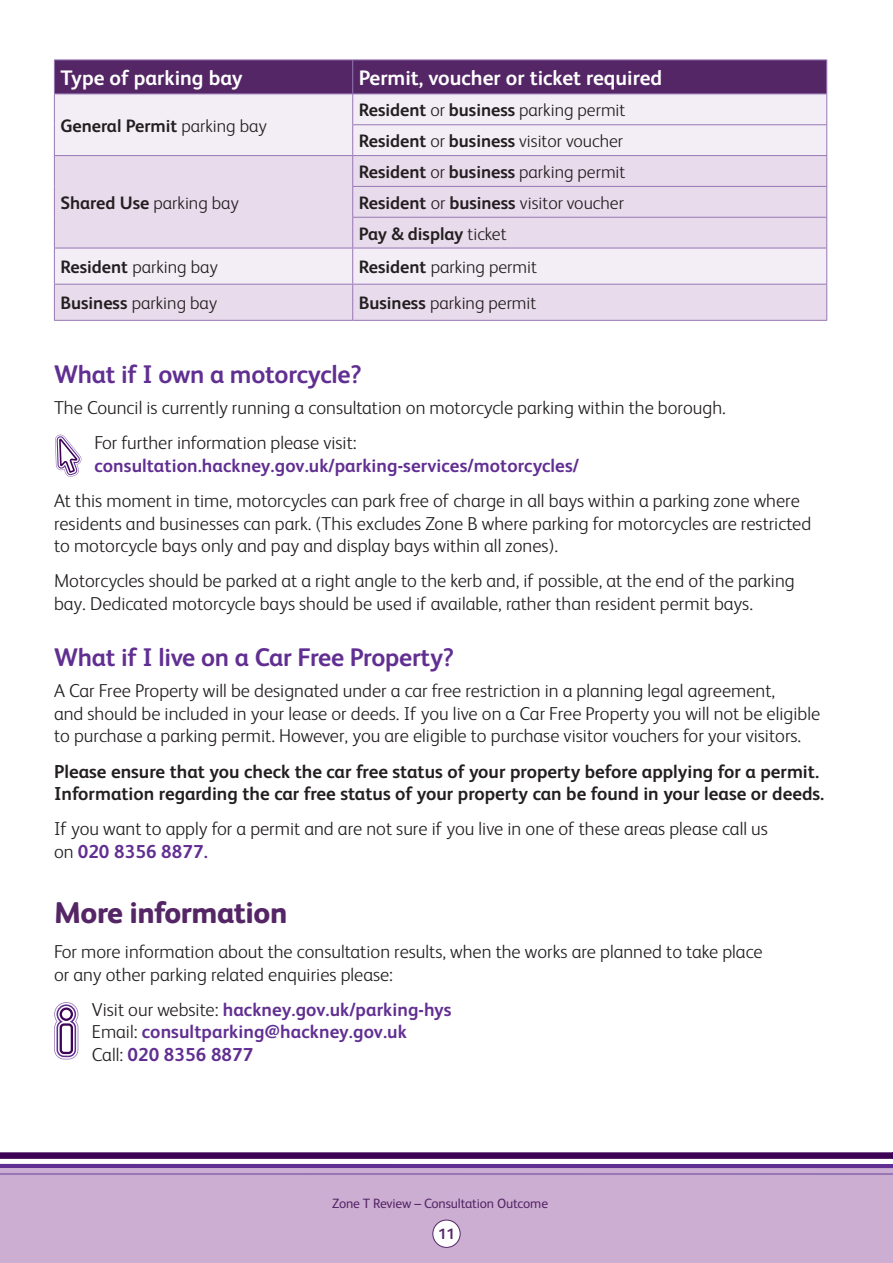
<style>
.page{position:relative;width:893px;height:1263px;background:#fff}
.page>*{position:absolute;margin:0;border:0;box-sizing:border-box;transform-origin:0 0}
.t1{font:800 30px "FS Albert";letter-spacing:-.015em;color:#552666}
.t2{font:700 25.5px "FS Albert";letter-spacing:-.01em;color:#612f92}
.t3{font:700 21px "FS Albert";color:#fff}
.t4{font:300 18.75px/22.5px "FS Albert";color:#231f20}
.t5{font:700 18.75px/22.5px "FS Albert";color:#231f20}
.t6{font:700 18.75px/22.5px "FS Albert";letter-spacing:.005em;color:#612f92}
.t7{font:700 18px/30.8px "FS Albert";color:#231f20}
.t8{font:300 18px "FS Albert";color:#231f20}
.t9{font:700 15px "FS Albert";color:#552666}
.t10{font:13.5px "FS Albert";letter-spacing:-.01em;color:#552666}
.s1{font-weight:300}
.s2{font-weight:700}
.s3{font-weight:700;color:#612f92}
.s4{font-weight:300;color:#231f20}
</style>
<div class="page">
<div style="left:0;top:1165px;width:893px;height:98px;background:#ccaed2"></div>
<div style="left:433px;top:1220px;width:27px;height:27px;background:#fff;border-radius:50%"></div>
<div style="left:432px;top:1220px;width:28px;height:28px;border:1px solid #552666;border-radius:50%"></div>
<svg style="left:0;top:1152px;width:893px;height:23px"></svg>
<div style="left:55px;top:61px;width:771px;height:33px;background:#552666"></div>
<div style="left:55px;top:95px;width:771px;height:60px;background:#f3edf5"></div>
<svg style="left:55px;top:156px;width:771px;height:164px;background:#e9deec"></svg>
<hr style="left:54px;top:60px;width:299px;height:1px;background:#9777b5">
<hr style="left:54px;top:60px;width:1px;height:34px;background:#9777b5">
<hr style="left:353px;top:60px;width:474px;height:1px;background:#9777b5">
<hr style="left:352px;top:60px;width:1px;height:34px;background:#9777b5">
<hr style="left:826px;top:60px;width:1px;height:34px;background:#9777b5">
<hr style="left:54px;top:94px;width:299px;height:1px;background:#9777b5">
<hr style="left:54px;top:94px;width:1px;height:31px;background:#9777b5">
<hr style="left:54px;top:125px;width:1px;height:30px;background:#9777b5">
<hr style="left:353px;top:94px;width:474px;height:1px;background:#9777b5">
<hr style="left:352px;top:94px;width:1px;height:30px;background:#9777b5">
<hr style="left:826px;top:94px;width:1px;height:30px;background:#9777b5">
<hr style="left:352px;top:124px;width:475px;height:1px;background:#9777b5">
<hr style="left:352px;top:125px;width:1px;height:30px;background:#9777b5">
<hr style="left:826px;top:125px;width:1px;height:30px;background:#9777b5">
<hr style="left:54px;top:155px;width:299px;height:1px;background:#9777b5">
<hr style="left:54px;top:156px;width:1px;height:30px;background:#9777b5">
<hr style="left:54px;top:186px;width:1px;height:31px;background:#9777b5">
<hr style="left:54px;top:217px;width:1px;height:31px;background:#9777b5">
<hr style="left:353px;top:155px;width:474px;height:1px;background:#9777b5">
<hr style="left:352px;top:156px;width:1px;height:30px;background:#9777b5">
<hr style="left:826px;top:156px;width:1px;height:30px;background:#9777b5">
<hr style="left:352px;top:186px;width:475px;height:1px;background:#9777b5">
<hr style="left:352px;top:187px;width:1px;height:30px;background:#9777b5">
<hr style="left:826px;top:187px;width:1px;height:30px;background:#9777b5">
<hr style="left:352px;top:217px;width:475px;height:1px;background:#9777b5">
<hr style="left:352px;top:218px;width:1px;height:30px;background:#9777b5">
<hr style="left:826px;top:218px;width:1px;height:30px;background:#9777b5">
<hr style="left:54px;top:248px;width:299px;height:1px;background:#9777b5">
<hr style="left:54px;top:248px;width:1px;height:36px;background:#9777b5">
<hr style="left:353px;top:248px;width:474px;height:1px;background:#9777b5">
<hr style="left:352px;top:248px;width:1px;height:36px;background:#9777b5">
<hr style="left:826px;top:248px;width:1px;height:36px;background:#9777b5">
<hr style="left:54px;top:284px;width:299px;height:1px;background:#9777b5">
<hr style="left:54px;top:285px;width:1px;height:35px;background:#9777b5">
<hr style="left:353px;top:284px;width:474px;height:1px;background:#9777b5">
<hr style="left:352px;top:285px;width:1px;height:35px;background:#9777b5">
<hr style="left:826px;top:285px;width:1px;height:35px;background:#9777b5">
<hr style="left:54px;top:320px;width:299px;height:1px;background:#9777b5">
<hr style="left:353px;top:320px;width:474px;height:1px;background:#9777b5">
<svg style="left:54px;top:1002px;width:24px;height:57px"></svg>
<svg style="left:55px;top:435px;width:26px;height:42px"></svg>
<p class="t3" style="left:60px;top:64px;width:184px">Type of parking bay</p>
<p class="t3" style="left:359px;top:64px;width:305px">Permit, voucher or ticket required</p>
<p class="t7" style="left:60px;top:109px;width:208px">General Permit <span class="s1">parking bay</span></p>
<p class="t7" style="left:359px;top:94px;width:268px">Resident <span class="s1">or</span> business <span class="s1">parking permit<br></span>Resident <span class="s1">or</span> business <span class="s1">visitor voucher</span></p>
<p class="t8" style="left:60px;top:191px;width:180px"><span class="s2">Shared Use</span> parking bay</p>
<p class="t7" style="left:359px;top:156px;width:268px;text-align:justify">Resident <span class="s1">or</span> business <span class="s1">parking permit </span>Resident <span class="s1">or</span> business <span class="s1">visitor voucher </span>Pay &amp; display <span class="s1">ticket</span></p>
<p class="t8" style="left:60px;top:255px;width:159px"><span class="s2">Resident</span> parking bay</p>
<p class="t8" style="left:359px;top:255px;width:180px"><span class="s2">Resident</span> parking permit</p>
<p class="t8" style="left:60px;top:291px;width:158px"><span class="s2">Business</span> parking bay</p>
<p class="t8" style="left:359px;top:291px;width:179px"><span class="s2">Business</span> parking permit</p>
<h2 class="t2" style="left:54px;top:357px;width:309px">What if I own a motorcycle?</h2>
<p class="t4" style="left:94px;top:389px;width:633px;line-height:35.2px;text-indent:-40px">The Council is currently running a consultation on motorcycle parking within the borough.<br>For further information please visit:</p>
<p class="t6" style="left:94px;top:453px;width:486px">consultation.hackney.gov.uk/parking-services/motorcycles/</p>
<p class="t4" style="left:54px;top:488px;width:759px">At this moment in time, motorcycles can park free of charge in all bays within a parking zone where residents and businesses can park. (This excludes Zone B where parking for motorcycles are restricted to motorcycle bays only and pay and display bays within all zones).</p>
<p class="t4" style="left:54px;top:569px;width:742px">Motorcycles should be parked at a right angle to the kerb and, if possible, at the end of the parking bay. Dedicated motorcycle bays should be used if available, rather than resident permit bays.</p>
<h2 class="t2" style="left:54px;top:640px;width:402px">What if I live on a Car Free Property?</h2>
<p class="t4" style="left:54px;top:679px;width:768px">A Car Free Property will be designated under a car free restriction in a planning legal agreement,<br>and should be included in your lease or deeds. If you live on a Car Free Property you will not be eligible to purchase a parking permit. However, you are eligible to purchase visitor vouchers for your visitors.</p>
<p class="t5" style="left:54px;top:759px;width:772px">Please ensure that you check the car free status of your property before applying for a permit.<br>Information regarding the car free status of your property can be found in your lease or deeds.</p>
<p class="t4" style="left:54px;top:817px;width:715px">If you want to apply for a permit and are not sure if you live in one of these areas please call us on <span class="s3">020 8356 8877.</span></p>
<h1 class="t1" style="left:54px;top:891px;width:235px">More information</h1>
<p class="t4" style="left:54px;top:940px;width:710px">For more information about the consultation results, when the works are planned to take place or any other parking related enquiries please:</p>
<p class="t6" style="left:92px;top:997px;width:361px"><span class="s4">Visit our website:</span> hackney.gov.uk/parking-hys<br><span class="s4">Email:</span> consultparking@hackney.gov.uk<br><span class="s4">Call:</span> 020 8356 8877</p>
<p class="t10" style="left:332px;top:1194px;width:217px">Zone T Review – Consultation Outcome</p>
<p class="t9" style="left:438px;top:1223px;width:18px">11</p>
</div>
